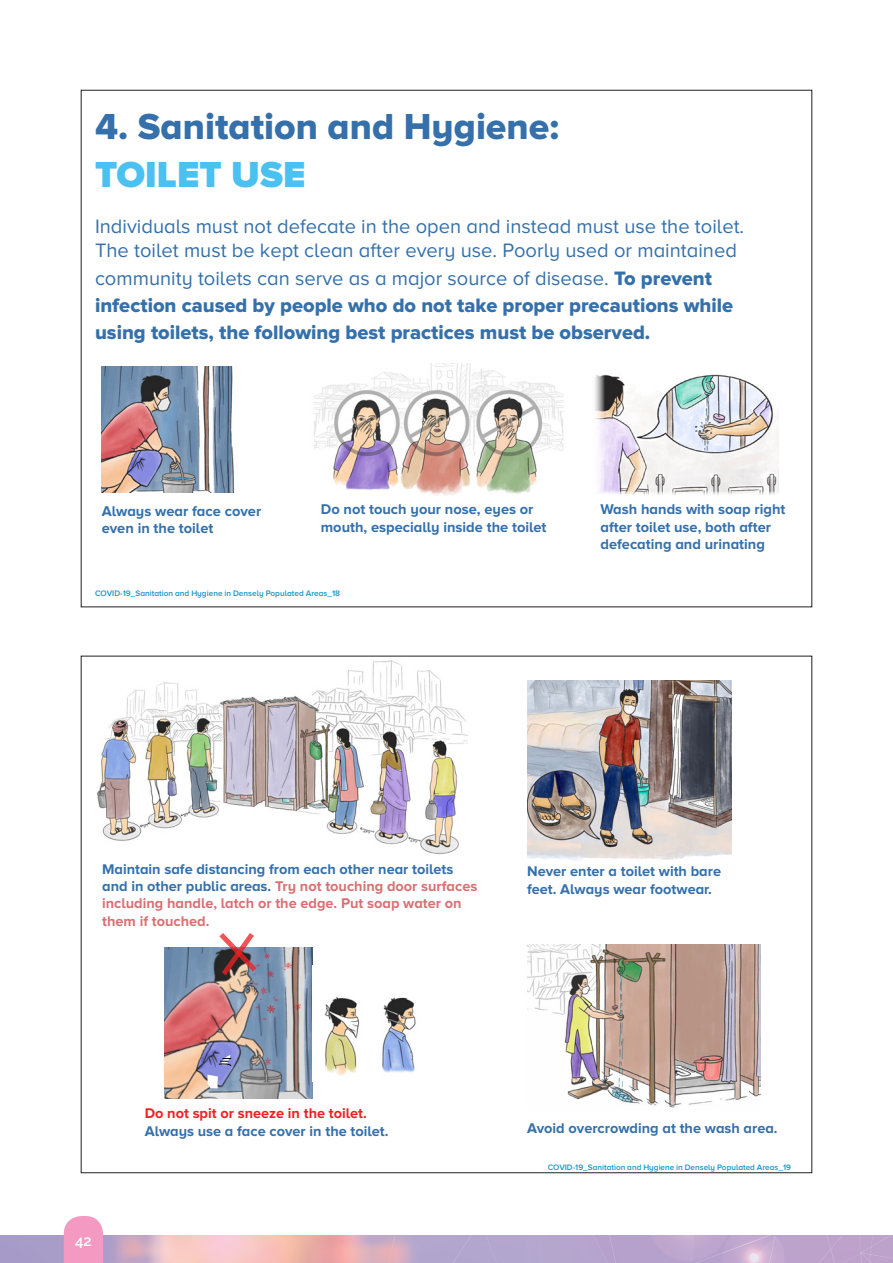
<style>
.page{position:relative;width:893px;height:1263px;background:#fff}
.page>*{position:absolute;margin:0;border:0;box-sizing:border-box;transform-origin:0 0}
.t1{font:37.5px/47.5px "Proxima Nova A Extrabld";color:#3570ab}
.t2{font:20.1px/27.5px "Proxima Nova Extrabld";color:#3570ab}
.t3{font:20.1px/24.2px "Proxima Nova A";color:#3570ab}
.t4{font:600 15px "Raleway";color:#fff}
.t5{font:700 14.7px/17.5px "Proxima Nova A";color:#3570ab}
.t6{font:700 14.55px/17.4px "Proxima Nova A";color:#d96f73}
.t7{font:700 14.55px/17.4px "Proxima Nova A";color:#3570ab}
.t8{font:600 8.25px "Proxima Nova A";color:#1495c8}
.s1{font-family:"Proxima Nova A";font-weight:900;color:#4ac1f0}
.s2{font-family:"Proxima Nova A"}
.s3{color:#3570ab}
.s4{color:#ed2124}
</style>
<div class="page">
<img style="left:101px;top:367px;width:134px;height:125px">
<img style="left:314px;top:363px;width:250px;height:132px">
<img style="left:595px;top:374px;width:184px;height:121px">
<img style="left:97px;top:660px;width:370px;height:194px">
<img style="left:527px;top:680px;width:204px;height:181px">
<img style="left:527px;top:944px;width:234px;height:164px">
<img style="left:164px;top:947px;width:149px;height:152px">
<svg style="left:208px;top:1074px;width:10px;height:14px"></svg>
<svg style="left:218px;top:1054px;width:14px;height:13px"></svg>
<img style="left:325px;top:997px;width:91px;height:79px">
<svg style="left:217px;top:933px;width:42px;height:44px"></svg>
<img style="left:0;top:1235px;width:893px;height:28px">
<svg style="left:64px;top:1216px;width:39px;height:47px;background:#f49fc6"></svg>
<p class="t1" style="left:95px;top:102px;width:465px">4. Sanitation and Hygiene:<br><span class="s1">TOILET USE</span></p>
<p class="t3" style="left:95px;top:214px;width:651px">Individuals must not defecate in the open and instead must use the toilet.<br>The toilet must be kept clean after every use. Poorly used or maintained</p>
<p class="t2" style="left:95px;top:265px;width:640px"><span class="s2">community toilets can serve as a major source of disease.</span> To prevent infection caused by people who do not take proper precautions while using toilets, the following best practices must be observed.</p>
<p class="t5" style="left:102px;top:502px;width:161px">Always wear face cover even in the toilet</p>
<p class="t5" style="left:321px;top:500px;width:227px">Do not touch your nose, eyes or mouth, especially inside the toilet</p>
<p class="t5" style="left:600px;top:500px;width:186px">Wash hands with soap right after toilet use, both after defecating and urinating</p>
<p class="t8" style="left:95px;top:588px;width:247px">COVID-19_Sanitation and Hygiene in Densely Populated Areas_18</p>
<p class="t6" style="left:102px;top:860px;width:377px"><span class="s3">Maintain safe distancing from each other near toilets and in other public areas.</span> Try not touching door surfaces including handle, latch or the edge. Put soap water on them if touched.</p>
<p class="t7" style="left:527px;top:862px;width:195px">Never enter a toilet with bare feet. Always wear footwear.</p>
<p class="t4" style="left:75px;top:1232px;width:18px">42</p>
<p class="t7" style="left:145px;top:1104px;width:245px"><span class="s4">Do not spit or sneeze in the toilet.<br></span>Always use a face cover in the toilet.</p>
<p class="t7" style="left:527px;top:1119px;width:252px">Avoid overcrowding at the wash area.</p>
<p class="t8" style="left:548px;top:1162px;width:245px">COVID-19_Sanitation and Hygiene in Densely Populated Areas_19</p>
</div>
